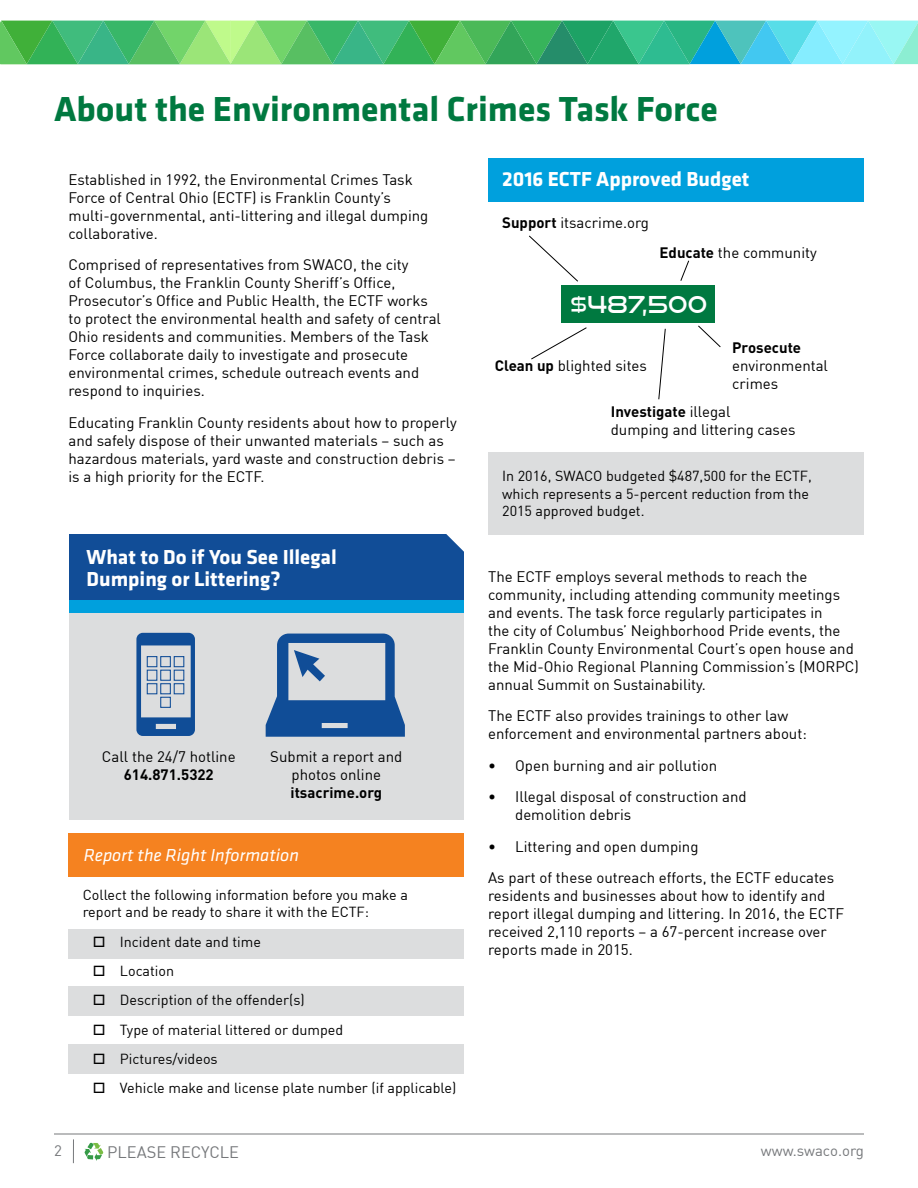
<style>
.page{position:relative;width:918px;height:1188px;background:#fff}
.page>*{position:absolute;margin:0;border:0;box-sizing:border-box;transform-origin:0 0}
.t1{font:700 36px "Klavika";color:#007940}
.t2{font:23.25px "Good Times Rg";color:#fff}
.t3{font:700 21px/21.6px "Klavika";color:#fff}
.t4{font:italic 18px "Klavika";color:#fff}
.t5{font:16.35px "DIN";color:#76787b}
.t6{font:15px/18px "DIN";color:#000}
.t7{font:700 15px "DIN";color:#000}
.t8{font:15px "DIN";color:#76787b}
.t9{font:14.25px/17.1px "DIN";color:#000}
.s1{font-weight:700}
</style>
<div class="page">
<hr style="left:54px;top:1134px;width:810px;height:1px;background:#76787b">
<svg style="left:73px;top:1139px;width:1px;height:24px"></svg>
<svg style="left:84px;top:1143px;width:19px;height:18px"></svg>
<div style="left:68px;top:929px;width:396px;height:29px;background:#dcddde"></div>
<div style="left:68px;top:986px;width:396px;height:30px;background:#dcddde"></div>
<div style="left:68px;top:1044px;width:396px;height:29px;background:#dcddde"></div>
<div style="left:69px;top:611px;width:395px;height:209px;background:#dcddde"></div>
<div style="left:69px;top:534px;width:395px;height:67px;background:#114d97"></div>
<div style="left:69px;top:600px;width:395px;height:13px;background:#00a0dd"></div>
<div style="left:68px;top:834px;width:396px;height:43px;background:#f58220"></div>
<svg style="left:136px;top:633px;width:59px;height:103px"></svg>
<div style="left:147px;top:670px;width:10px;height:11px;border:1px solid #104d97"></div>
<div style="left:160px;top:670px;width:11px;height:11px;border:1px solid #104d97"></div>
<div style="left:174px;top:670px;width:10px;height:11px;border:1px solid #104d97"></div>
<div style="left:147px;top:683px;width:10px;height:11px;border:1px solid #104d97"></div>
<div style="left:160px;top:683px;width:11px;height:11px;border:1px solid #104d97"></div>
<div style="left:174px;top:683px;width:10px;height:11px;border:1px solid #104d97"></div>
<div style="left:160px;top:697px;width:11px;height:11px;border:1px solid #104d97"></div>
<div style="left:147px;top:656px;width:10px;height:11px;border:1px solid #104d97"></div>
<div style="left:160px;top:656px;width:11px;height:11px;border:1px solid #104d97"></div>
<div style="left:174px;top:656px;width:10px;height:11px;border:1px solid #104d97"></div>
<svg style="left:266px;top:634px;width:139px;height:103px"></svg>
<svg style="left:0;top:21px;width:918px;height:43px"></svg>
<svg style="left:446px;top:534px;width:43px;height:18px"></svg>
<div style="left:488px;top:452px;width:376px;height:82px;background:#dcddde"></div>
<div style="left:562px;top:286px;width:153px;height:37px;background:#007940"></div>
<svg style="left:680px;top:260px;width:9px;height:21px"></svg>
<div style="left:488px;top:158px;width:376px;height:43px;background:#00a0dd"></div>
<svg style="left:529px;top:235px;width:49px;height:47px"></svg>
<svg style="left:531px;top:327px;width:56px;height:33px"></svg>
<svg style="left:658px;top:328px;width:8px;height:72px"></svg>
<svg style="left:698px;top:325px;width:23px;height:22px"></svg>
<h1 class="t1" style="left:54px;top:89px;width:665px">About the Environmental Crimes Task Force</h1>
<p class="t6" style="left:68px;top:170px;width:361px">Established in 1992, the Environmental Crimes Task Force of Central Ohio (ECTF) is Franklin County’s multi-governmental, anti-littering and illegal dumping collaborative.</p>
<p class="t6" style="left:68px;top:255px;width:374px">Comprised of representatives from SWACO, the city<br>of Columbus, the Franklin County Sheriff’s Office, Prosecutor’s Office and Public Health, the ECTF works to protect the environmental health and safety of central Ohio residents and communities. Members of the Task Force collaborate daily to investigate and prosecute environmental crimes, schedule outreach events and respond to inquiries.</p>
<p class="t6" style="left:68px;top:413px;width:390px">Educating Franklin County residents about how to properly and safely dispose of their unwanted materials – such as hazardous materials, yard waste and construction debris – is a high priority for the ECTF.</p>
<h3 class="t3" style="left:87px;top:547px;width:252px">What to Do if You See Illegal<br>Dumping or Littering?</h3>
<p class="t6" style="left:102px;top:747px;width:135px">Call the 24/7 hotline</p>
<p class="t7" style="left:124px;top:765px;width:91px">614.871.5322</p>
<p class="t6" style="left:270px;top:747px;width:134px;text-align:center">Submit a report and photos online</p>
<p class="t7" style="left:291px;top:783px;width:93px">itsacrime.org</p>
<p class="t4" style="left:84px;top:846px;width:217px">Report the Right Information</p>
<p class="t9" style="left:83px;top:886px;width:327px">Collect the following information before you make a report and be ready to share it with the ECTF:</p>
<p class="t9" style="left:93px;top:933px;width:170px">□ Incident date and time</p>
<p class="t9" style="left:93px;top:962px;width:83px">□ Location</p>
<p class="t9" style="left:93px;top:991px;width:213px">□ Description of the offender(s)</p>
<p class="t9" style="left:93px;top:1021px;width:252px">□ Type of material littered or dumped</p>
<p class="t9" style="left:93px;top:1050px;width:126px">□ Pictures/videos</p>
<p class="t9" style="left:93px;top:1079px;width:365px">□ Vehicle make and license plate number (if applicable)</p>
<h3 class="t3" style="left:502px;top:169px;width:249px">2016 ECTF Approved Budget</h3>
<p class="t6" style="left:502px;top:213px;width:148px"><span class="s1">Support</span> itsacrime.org</p>
<p class="t6" style="left:660px;top:244px;width:159px"><span class="s1">Educate</span> the community</p>
<h2 class="t2" style="left:570px;top:290px;width:139px">$487,500</h2>
<p class="t7" style="left:732px;top:337px;width:70px">Prosecute</p>
<p class="t6" style="left:732px;top:356px;width:97px">environmental crimes</p>
<p class="t6" style="left:495px;top:356px;width:154px"><span class="s1">Clean up</span> blighted sites</p>
<p class="t6" style="left:611px;top:403px;width:186px"><span class="s1">Investigate</span> illegal<br>dumping and littering cases</p>
<p class="t9" style="left:502px;top:467px;width:311px">In 2016, SWACO budgeted $487,500 for the ECTF, which represents a 5-percent reduction from the<br>2015 approved budget.</p>
<p class="t6" style="left:488px;top:567px;width:372px">The ECTF employs several methods to reach the community, including attending community meetings and events. The task force regularly participates in<br>the city of Columbus’ Neighborhood Pride events, the Franklin County Environmental Court’s open house and the Mid-Ohio Regional Planning Commission’s (MORPC) annual Summit on Sustainability.</p>
<p class="t6" style="left:488px;top:707px;width:320px">The ECTF also provides trainings to other law enforcement and environmental partners about:</p>
<p class="t6" style="left:488px;top:756px;width:231px">• Open burning and air pollution</p>
<p class="t6" style="left:515px;top:788px;width:233px;text-indent:-27px">• Illegal disposal of construction and demolition debris</p>
<p class="t6" style="left:488px;top:830px;width:348px;line-height:31.5px">• Littering and open dumping<br>As part of these outreach efforts, the ECTF educates</p>
<p class="t6" style="left:488px;top:887px;width:357px">residents and businesses about how to identify and report illegal dumping and littering. In 2016, the ECTF received 2,110 reports – a 67-percent increase over reports made in 2015.</p>
<p class="t8" style="left:54px;top:1141px;width:9px">2</p>
<p class="t8" style="left:761px;top:1141px;width:105px">www.swaco.org</p>
<p class="t5" style="left:107px;top:1141px;width:133px">PLEASE RECYCLE</p>
</div>
